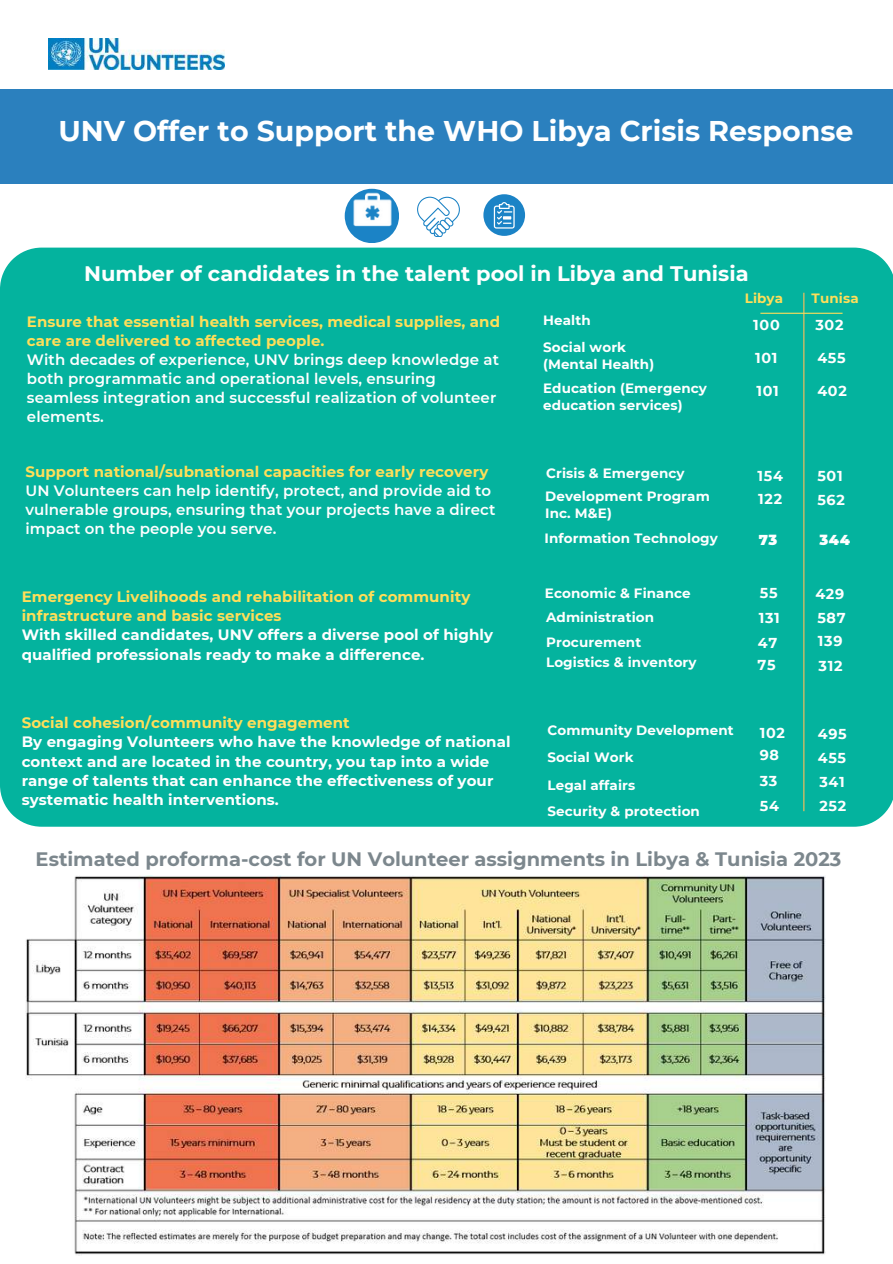
<style>
.page{position:relative;width:893px;height:1264px;background:#fff}
.page>*{position:absolute;margin:0;border:0;box-sizing:border-box;transform-origin:0 0}
.t1{font:700 28.5px "Montserrat";color:#fff}
.t2{font:700 21px "Montserrat";color:#fff}
.t3{font:700 19.5px "Montserrat";color:#7c878d}
.t4{font:600 15px/19px "Montserrat";letter-spacing:.005em;color:#fff}
.t5{font:700 15px/19px "Montserrat";letter-spacing:.005em;color:#fff}
.t6{font:700 15px/19px "Montserrat";letter-spacing:.005em;color:#ffde59}
.t7{font:700 14.4px/24px "Montserrat";letter-spacing:.05em;color:#fff}
.t8{font:900 14.4px "Montserrat";color:#fff}
.t9{font:700 13.5px/16.8px "Montserrat";letter-spacing:.01em;color:#fff}
.t10{font:700 13.5px "Montserrat";letter-spacing:.01em;color:#ffde59}
</style>
<div class="page">
<img style="left:48px;top:38px;width:177px;height:32px">
<div style="left:345px;top:189px;width:54px;height:54px;background:#1b83c6;border-radius:50%"></div>
<svg style="left:417px;top:197px;width:43px;height:40px"></svg>
<div style="left:483px;top:194px;width:42px;height:42px;background:#1b83c6;border-radius:50%"></div>
<svg style="left:494px;top:202px;width:20px;height:26px"></svg>
<img style="left:350px;top:189px;width:44px;height:44px">
<div style="left:0;top:89px;width:892px;height:95px;background:#2b80be"></div>
<div style="left:0;top:247px;width:892px;height:579px;background:#04b39e"></div>
<hr style="left:803px;top:293px;width:1px;height:518px;background:#ffbd59">
<hr style="left:760px;top:313px;width:82px;height:1px;background:#ffde59">
<img style="left:25px;top:875px;width:800px;height:380px">
<h1 class="t1" style="left:58px;top:114px;width:796px">UNV Offer to Support the WHO Libya Crisis Response</h1>
<h2 class="t2" style="left:84px;top:261px;width:666px">Number of candidates in the talent pool in Libya and Tunisia</h2>
<p class="t6" style="left:27px;top:312px;width:474px">Ensure that essential health services, medical supplies, and care are delivered to affected people.</p>
<p class="t4" style="left:27px;top:350px;width:473px">With decades of experience, UNV brings deep knowledge at both programmatic and operational levels, ensuring seamless integration and successful realization of volunteer elements.</p>
<p class="t6" style="left:25px;top:462px;width:464px">Support national/subnational capacities for early recovery</p>
<p class="t4" style="left:25px;top:481px;width:471px">UN Volunteers can help identify, protect, and provide aid to vulnerable groups, ensuring that your projects have a direct impact on the people you serve.</p>
<p class="t6" style="left:22px;top:587px;width:450px">Emergency Livelihoods and rehabilitation of community infrastructure and basic services</p>
<p class="t5" style="left:22px;top:625px;width:473px">With skilled candidates, UNV offers a diverse pool of highly qualified professionals ready to make a difference.</p>
<p class="t6" style="left:22px;top:713px;width:329px">Social cohesion/community engagement</p>
<p class="t5" style="left:22px;top:732px;width:490px">By engaging Volunteers who have the knowledge of national context and are located in the country, you tap into a wide range of talents that can enhance the effectiveness of your systematic health interventions.</p>
<p class="t9" style="left:543px;top:307px;width:85px;line-height:26.7px">Health<br>Social work</p>
<p class="t9" style="left:543px;top:355px;width:113px">(Mental Health)</p>
<p class="t9" style="left:543px;top:380px;width:165px">Education (Emergency education services)</p>
<p class="t10" style="left:744px;top:290px;width:40px">Libya</p>
<p class="t10" style="left:811px;top:290px;width:49px">Tunisa</p>
<p class="t7" style="left:815px;top:313px;width:30px">302</p>
<p class="t7" style="left:817px;top:346px;width:30px">455</p>
<p class="t7" style="left:817px;top:378px;width:31px">402</p>
<p class="t7" style="left:753px;top:313px;width:28px">100</p>
<p class="t7" style="left:755px;top:346px;width:24px">101</p>
<p class="t7" style="left:756px;top:378px;width:24px">101</p>
<p class="t9" style="left:546px;top:464px;width:140px">Crisis &amp; Emergency</p>
<p class="t9" style="left:545px;top:488px;width:166px">Development Program<br>Inc. M&amp;E)</p>
<p class="t9" style="left:544px;top:529px;width:175px">Information Technology</p>
<p class="t9" style="left:545px;top:580px;width:147px;line-height:24px">Economic &amp; Finance<br>Administration</p>
<p class="t9" style="left:546px;top:634px;width:97px">Procurement</p>
<p class="t9" style="left:546px;top:653px;width:152px">Logistics &amp; inventory</p>
<p class="t9" style="left:547px;top:721px;width:188px">Community Development</p>
<p class="t9" style="left:547px;top:748px;width:88px">Social Work</p>
<p class="t9" style="left:547px;top:776px;width:89px">Legal affairs</p>
<p class="t9" style="left:547px;top:803px;width:154px">Security &amp; protection</p>
<p class="t7" style="left:757px;top:463px;width:27px">154</p>
<p class="t7" style="left:758px;top:487px;width:25px">122</p>
<p class="t8" style="left:758px;top:530px;width:20px">73</p>
<p class="t7" style="left:759px;top:581px;width:19px">55</p>
<p class="t7" style="left:757px;top:630px;width:21px">47</p>
<p class="t7" style="left:758px;top:606px;width:23px">131</p>
<p class="t7" style="left:757px;top:652px;width:20px">75</p>
<p class="t7" style="left:759px;top:721px;width:27px;line-height:22px">102<br>98</p>
<p class="t7" style="left:759px;top:768px;width:19px">33</p>
<p class="t7" style="left:817px;top:463px;width:29px">501<br>562</p>
<p class="t8" style="left:819px;top:530px;width:32px">344</p>
<p class="t7" style="left:815px;top:581px;width:32px;line-height:24.8px">429<br>587</p>
<p class="t7" style="left:817px;top:628px;width:26px;line-height:25px">139<br>312</p>
<p class="t7" style="left:817px;top:722px;width:31px;text-align:justify">495<br>455<br>341</p>
<p class="t7" style="left:759px;top:794px;width:21px">54</p>
<p class="t7" style="left:819px;top:793px;width:28px">252</p>
<h3 class="t3" style="left:36px;top:847px;width:807px">Estimated proforma-cost for UN Volunteer assignments in Libya &amp; Tunisia 2023</h3>
</div>
